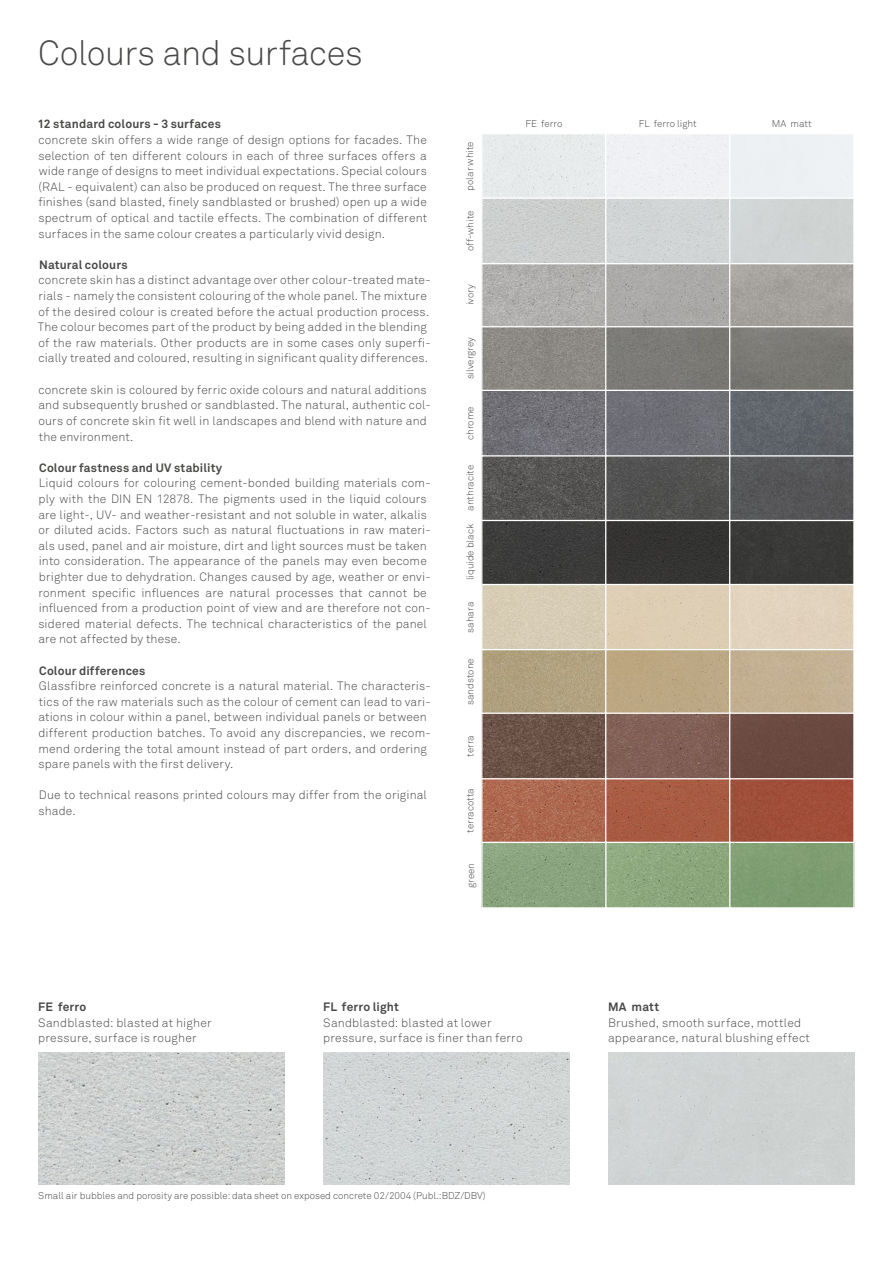
<style>
.page{position:relative;width:893px;height:1263px;background:#fff}
.page>*{position:absolute;margin:0;border:0;box-sizing:border-box;transform-origin:0 0}
.Akkurat_23pt_headlin{font:300 34.5px "Akkurat Pro";letter-spacing:-.01em;color:#494948}
.Akkurat_8_pt_Copy{font:300 12px/15.6px "Akkurat Pro";letter-spacing:.015em;color:#494948}
.Akkurat_8_pt_Copy_li{font:300 12px/15.6px "Akkurat Pro";letter-spacing:.02em;color:#494948}
.Akkurat_8_pt_Copy-2{font:700 12px "Akkurat Pro";letter-spacing:.015em;color:#494948}
.Akkurat_8_pt_Copy_li-2{font:700 12px "Akkurat Pro";letter-spacing:.015em;color:#494948}
.Akkurat_6_5_Copy_kle{font:300 9.75px "Akkurat Pro";color:#494948}
</style>
<div class="page">
<img style="left:38px;top:1053px;width:247px;height:131px">
<img style="left:323px;top:1053px;width:247px;height:131px">
<div style="left:608px;top:1053px;width:247px;height:131px;background:#cfd3d2"></div>
<img style="left:483px;top:135px;width:370px;height:126px">
<div style="left:481px;top:133px;width:126px;height:67px;border:1px solid #fff"></div>
<div style="left:605px;top:133px;width:126px;height:67px;border:1px solid #fff"></div>
<div style="left:729px;top:133px;width:126px;height:67px;border:1px solid #fff"></div>
<img style="left:483px;top:264px;width:370px;height:642px">
<div style="left:481px;top:648px;width:126px;height:67px;border:1px solid #fff"></div>
<div style="left:605px;top:648px;width:126px;height:67px;border:1px solid #fff"></div>
<div style="left:729px;top:648px;width:126px;height:67px;border:1px solid #fff"></div>
<div style="left:729px;top:325px;width:126px;height:67px;border:1px solid #fff"></div>
<div style="left:729px;top:777px;width:126px;height:67px;border:1px solid #fff"></div>
<div style="left:481px;top:261px;width:126px;height:66px;border:1px solid #fff"></div>
<div style="left:605px;top:261px;width:126px;height:66px;border:1px solid #fff"></div>
<div style="left:729px;top:261px;width:126px;height:66px;border:1px solid #fff"></div>
<div style="left:481px;top:583px;width:126px;height:67px;border:1px solid #fff"></div>
<div style="left:605px;top:583px;width:126px;height:67px;border:1px solid #fff"></div>
<div style="left:729px;top:583px;width:126px;height:67px;border:1px solid #fff"></div>
<div style="left:481px;top:518px;width:126px;height:67px;border:1px solid #fff"></div>
<div style="left:605px;top:518px;width:126px;height:67px;border:1px solid #fff"></div>
<div style="left:729px;top:518px;width:126px;height:67px;border:1px solid #fff"></div>
<div style="left:481px;top:712px;width:126px;height:67px;border:1px solid #fff"></div>
<div style="left:605px;top:712px;width:126px;height:67px;border:1px solid #fff"></div>
<div style="left:729px;top:712px;width:126px;height:67px;border:1px solid #fff"></div>
<div style="left:481px;top:454px;width:126px;height:67px;border:1px solid #fff"></div>
<div style="left:605px;top:454px;width:126px;height:67px;border:1px solid #fff"></div>
<div style="left:729px;top:454px;width:126px;height:67px;border:1px solid #fff"></div>
<div style="left:481px;top:390px;width:126px;height:66px;border:1px solid #fff"></div>
<div style="left:605px;top:390px;width:126px;height:66px;border:1px solid #fff"></div>
<div style="left:729px;top:390px;width:126px;height:66px;border:1px solid #fff"></div>
<div style="left:481px;top:197px;width:126px;height:67px;border:1px solid #fff"></div>
<div style="left:605px;top:197px;width:126px;height:67px;border:1px solid #fff"></div>
<div style="left:729px;top:197px;width:126px;height:67px;border:1px solid #fff"></div>
<div style="left:481px;top:842px;width:126px;height:66px;border:1px solid #fff"></div>
<div style="left:605px;top:842px;width:126px;height:66px;border:1px solid #fff"></div>
<div style="left:729px;top:842px;width:126px;height:66px;border:1px solid #fff"></div>
<p class="Akkurat_23pt_headlin" style="left:38px;top:33px;width:326px">Colours and surfaces</p>
<p class="Akkurat_8_pt_Copy-2" style="left:38px;top:117px;width:185px">12 standard colours - 3 surfaces</p>
<p class="Akkurat_8_pt_Copy" style="left:38px;top:132px;width:390px;text-align:justify">concrete skin offers a wide range of design options for facades. The selection of ten different colours in each of three surfaces offers a wide range of designs to meet individual expectations. Special colours (RAL - equivalent) can also be produced on request. The three surface finishes (sand blasted, finely sandblasted or brushed) open up a wide spectrum of optical and tactile effects. The combination of different surfaces in the same colour creates a particularly vivid design.</p>
<p class="Akkurat_8_pt_Copy-2" style="left:39px;top:257px;width:90px">Natural colours</p>
<p class="Akkurat_8_pt_Copy" style="left:38px;top:272px;width:394px">concrete skin has a distinct advantage over other colour-treated mate&shy;rials - namely the consistent colouring of the whole panel. The mixture of the desired colour is created before the actual production process.<br>The colour becomes part of the product by being added in the blending of the raw materials. Other products are in some cases only superfi&shy;cially treated and coloured, resulting in significant quality differences.</p>
<p class="Akkurat_8_pt_Copy" style="left:38px;top:382px;width:394px">concrete skin is coloured by ferric oxide colours and natural additions and subsequently brushed or sandblasted. The natural, authentic col&shy;ours of concrete skin fit well in landscapes and blend with nature and the environment.</p>
<p class="Akkurat_8_pt_Copy-2" style="left:39px;top:460px;width:185px">Colour fastness and UV stability</p>
<p class="Akkurat_8_pt_Copy" style="left:38px;top:475px;width:394px">Liquid colours for colouring cement-bonded building materials com&shy;ply with the DIN EN 12878. The pigments used in the liquid colours are light-, UV- and weather-resistant and not soluble in water, alkalis or diluted acids. Factors such as natural fluctuations in raw materi&shy;als used, panel and air moisture, dirt and light sources must be taken into consideration. The appearance of the panels may even become brighter due to dehydration. Changes caused by age, weather or envi&shy;ronment specific influences are natural processes that cannot be influenced from a production point of view and are therefore not con&shy;sidered material defects. The technical characteristics of the panel are not affected by these.</p>
<p class="Akkurat_8_pt_Copy-2" style="left:39px;top:663px;width:108px">Colour differences</p>
<p class="Akkurat_8_pt_Copy" style="left:38px;top:678px;width:394px">Glassfibre reinforced concrete is a natural material. The characteris&shy;tics of the raw materials such as the colour of cement can lead to vari&shy;ations in colour within a panel, between individual panels or between different production batches. To avoid any discrepancies, we recom&shy;mend ordering the total amount instead of part orders, and ordering spare panels with the first delivery.</p>
<p class="Akkurat_8_pt_Copy" style="left:38px;top:787px;width:390px">Due to technical reasons printed colours may differ from the original shade.</p>
<p class="Akkurat_6_5_Copy_kle" style="left:464px;top:191px;width:51px;rotate:-90deg">polar white</p>
<p class="Akkurat_6_5_Copy_kle" style="left:464px;top:251px;width:42px;rotate:-90deg">off-white</p>
<p class="Akkurat_6_5_Copy_kle" style="left:464px;top:305px;width:22px;rotate:-90deg">ivory</p>
<p class="Akkurat_6_5_Copy_kle" style="left:464px;top:379px;width:44px;rotate:-90deg">silvergrey</p>
<p class="Akkurat_6_5_Copy_kle" style="left:464px;top:440px;width:35px;rotate:-90deg">chrome</p>
<p class="Akkurat_6_5_Copy_kle" style="left:464px;top:511px;width:47px;rotate:-90deg">anthracite</p>
<p class="Akkurat_6_5_Copy_kle" style="left:464px;top:580px;width:58px;rotate:-90deg">liquide black</p>
<p class="Akkurat_6_5_Copy_kle" style="left:464px;top:633px;width:32px;rotate:-90deg">sahara</p>
<p class="Akkurat_6_5_Copy_kle" style="left:464px;top:705px;width:48px;rotate:-90deg">sandstone</p>
<p class="Akkurat_6_5_Copy_kle" style="left:464px;top:757px;width:23px;rotate:-90deg">terra</p>
<p class="Akkurat_6_5_Copy_kle" style="left:464px;top:832px;width:46px;rotate:-90deg">terracotta</p>
<p class="Akkurat_6_5_Copy_kle" style="left:465px;top:888px;width:27px;rotate:-90deg">green</p>
<p class="Akkurat_6_5_Copy_kle" style="left:525px;top:117px;width:39px">FE ferro</p>
<p class="Akkurat_6_5_Copy_kle" style="left:639px;top:117px;width:59px">FL ferro light</p>
<p class="Akkurat_6_5_Copy_kle" style="left:772px;top:117px;width:41px">MA matt</p>
<p class="Akkurat_8_pt_Copy_li-2" style="left:38px;top:999px;width:50px">FE ferro</p>
<p class="Akkurat_8_pt_Copy_li" style="left:38px;top:1014px;width:175px">Sandblasted: blasted at higher</p>
<p class="Akkurat_8_pt_Copy_li" style="left:38px;top:1030px;width:160px">pressure, surface is rougher</p>
<p class="Akkurat_8_pt_Copy_li-2" style="left:323px;top:999px;width:77px">FL ferro light</p>
<p class="Akkurat_8_pt_Copy_li" style="left:323px;top:1014px;width:170px">Sandblasted: blasted at lower</p>
<p class="Akkurat_8_pt_Copy_li" style="left:323px;top:1030px;width:201px">pressure, surface is finer than ferro</p>
<p class="Akkurat_6_5_Copy_kle" style="left:38px;top:1190px;width:449px">Small air bubbles and porosity are possible: data sheet on exposed concrete 02/2004 (Publ.:BDZ/DBV)</p>
<p class="Akkurat_8_pt_Copy_li-2" style="left:608px;top:999px;width:53px">MA matt</p>
<p class="Akkurat_8_pt_Copy_li" style="left:608px;top:1014px;width:203px">Brushed, smooth surface, mottled appearance, natural blushing effect</p>
</div>
